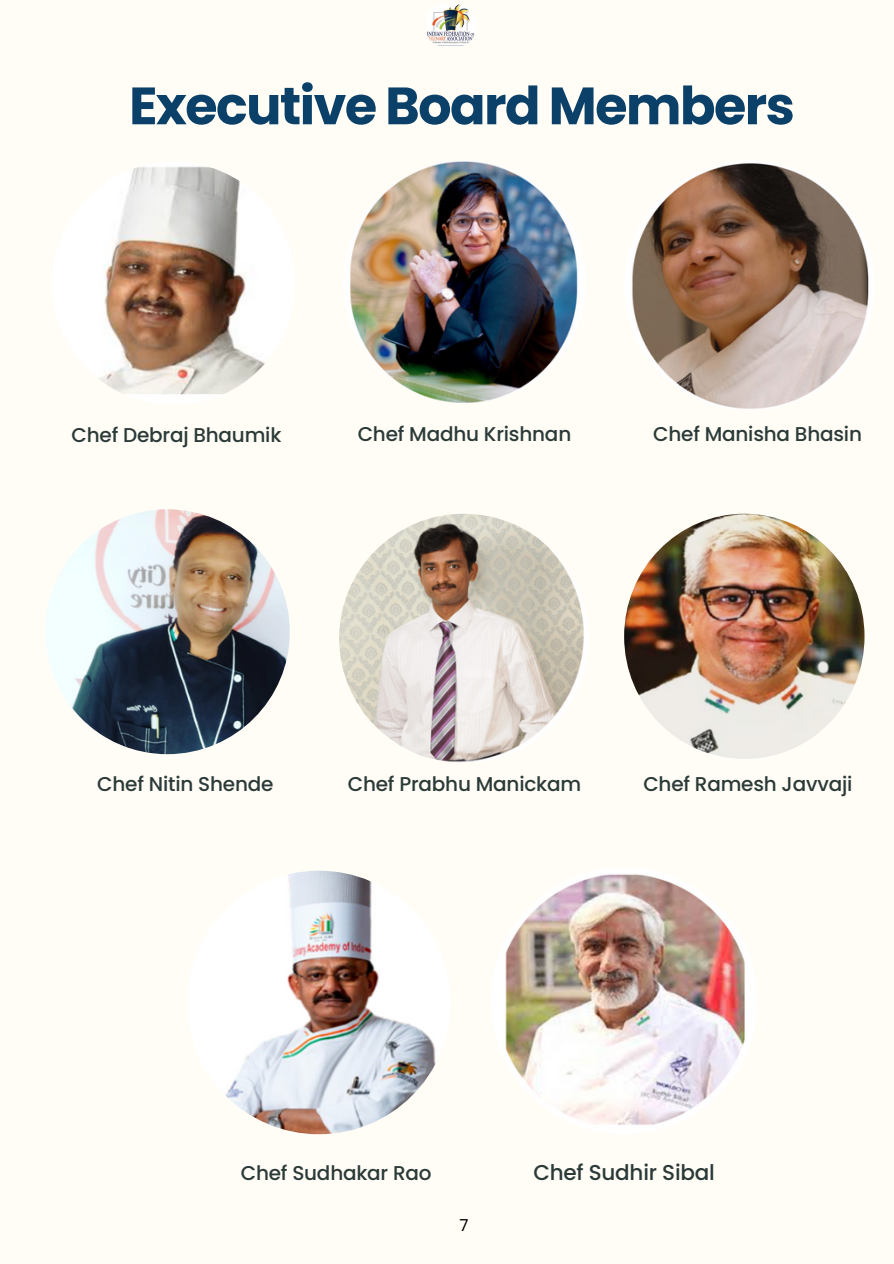
<style>
.page{position:relative;width:894px;height:1264px;background:#fff}
.page>*{position:absolute;margin:0;border:0;box-sizing:border-box;transform-origin:0 0}
.t1{font:700 52.5px "Poppins";letter-spacing:-.03em;color:#0b4068}
.t2{font:500 21.45px "Poppins";letter-spacing:-.01em;color:#2b3a38}
.t3{font:500 19.95px "Poppins";letter-spacing:-.01em;color:#2b3a38}
.t4{font:16.5px "Poppins";color:#000}
</style>
<div class="page">
<div style="left:0;top:0;width:893px;height:1263px;background:#fffdf6"></div>
<img style="left:52px;top:162px;width:243px;height:243px;border-radius:50%">
<img style="left:343px;top:160px;width:243px;height:243px;border-radius:50%">
<img style="left:339px;top:513px;width:249px;height:250px;border-radius:50%">
<img style="left:45px;top:509px;width:245px;height:245px;border-radius:50%">
<img style="left:624px;top:160px;width:250px;height:251px;border-radius:50%">
<img style="left:624px;top:513px;width:240px;height:245px;border-radius:50%">
<img style="left:187px;top:870px;width:263px;height:264px;border-radius:50%">
<img style="left:490px;top:867px;width:267px;height:267px;border-radius:50%">
<img style="left:425px;top:4px;width:50px;height:43px;border-radius:19px">
<p class="t1" style="left:129px;top:69px;width:667px">Executive Board Members</p>
<p class="t3" style="left:72px;top:421px;width:211px">Chef Debraj Bhaumik</p>
<p class="t3" style="left:357px;top:420px;width:215px">Chef Madhu Krishnan</p>
<p class="t3" style="left:653px;top:420px;width:210px">Chef Manisha Bhasin</p>
<p class="t3" style="left:97px;top:769px;width:178px">Chef Nitin Shende</p>
<p class="t3" style="left:643px;top:769px;width:210px">Chef Ramesh Javvaji</p>
<p class="t3" style="left:348px;top:769px;width:235px">Chef Prabhu Manickam</p>
<p class="t3" style="left:241px;top:1159px;width:192px">Chef Sudhakar Rao</p>
<p class="t2" style="left:533px;top:1157px;width:183px">Chef Sudhir Sibal</p>
<p class="t4" style="left:459px;top:1213px;width:11px">7</p>
</div>
